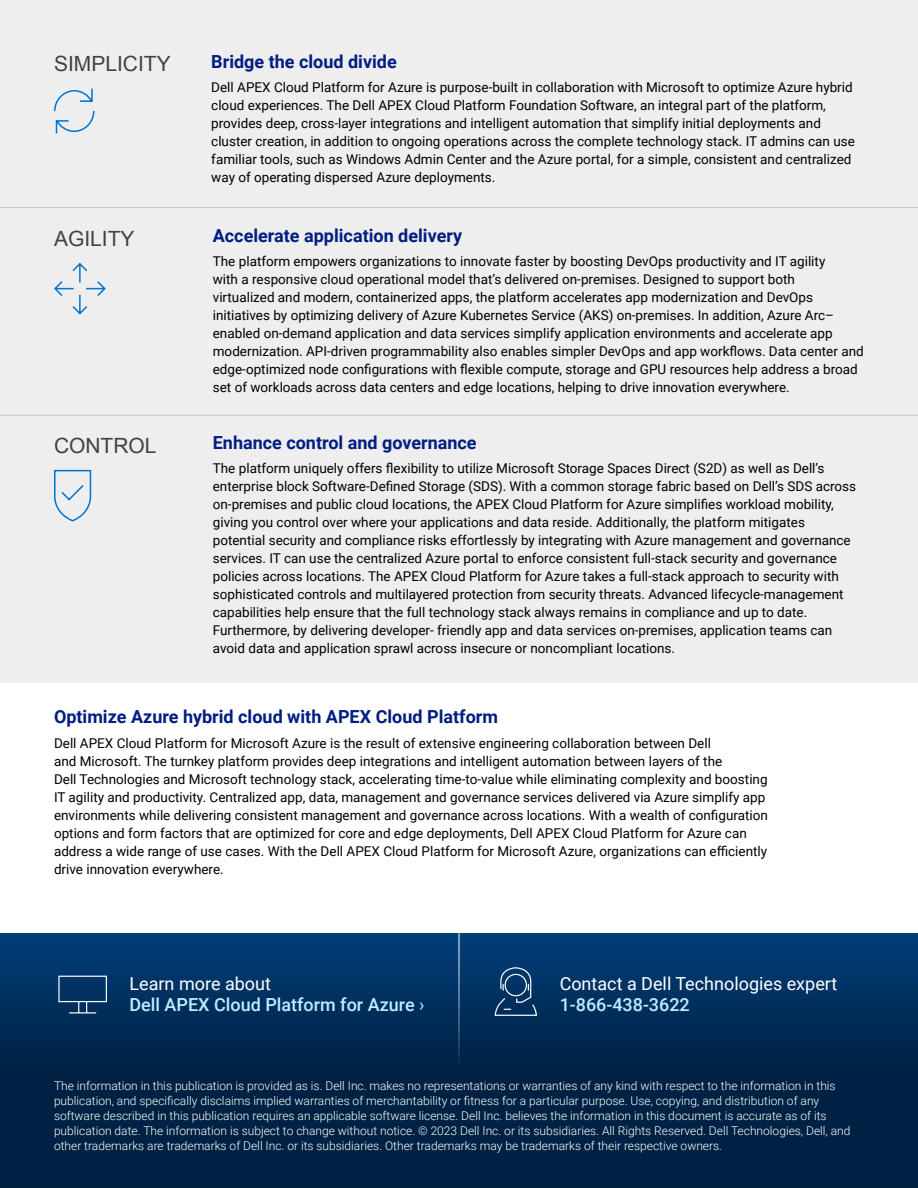
<style>
.page{position:relative;width:918px;height:1188px;background:#fff}
.page>*{position:absolute;margin:0;border:0;box-sizing:border-box;transform-origin:0 0}
.t1{font:21px "Arial";color:#424242}
.Body_Copy_Header{font:700 18px "Roboto";color:#001d82}
.t2{font:18px/21.6px "Roboto";color:#fff}
.t3{font:500 18px/21.6px "Roboto";color:#bceeff}
.Body_Copy{font:13.5px/18px "Roboto";color:#000}
.Small_Type___Page_Nu{font:300 12px/15px "Roboto";color:#fff}
.s1{font-weight:400;color:#fff}
.s2{font-weight:400}
.s3{font-weight:500;color:#bceeff}
</style>
<div class="page">
<img style="left:0;top:933px;width:918px;height:254px">
<div style="left:0;top:0;width:918px;height:683px;background:#eee"></div>
<hr style="left:459px;top:933px;width:1px;height:135px;background:#fff">
<hr style="left:0;top:415px;width:918px;height:1px;background:#c9cac8">
<hr style="left:0;top:207px;width:918px;height:1px;background:#c9cac8">
<svg style="left:54px;top:88px;width:41px;height:46px"></svg>
<svg style="left:54px;top:262px;width:52px;height:53px"></svg>
<svg style="left:494px;top:967px;width:44px;height:49px;background:#234e78"></svg>
<svg style="left:58px;top:975px;width:50px;height:39px;background:#1e4974"></svg>
<svg style="left:54px;top:469px;width:38px;height:53px"></svg>
<p class="t1" style="left:54px;top:50px;width:118px">SIMPLICITY</p>
<p class="t1" style="left:54px;top:224px;width:82px">AGILITY</p>
<p class="t1" style="left:54px;top:432px;width:104px">CONTROL</p>
<p class="Body_Copy_Header" style="left:211px;top:48px;width:187px">Bridge the cloud divide</p>
<p class="Body_Copy" style="left:211px;top:78px;width:645px">Dell APEX Cloud Platform for Azure is purpose-built in collaboration with Microsoft to optimize Azure hybrid cloud experiences. The Dell APEX Cloud Platform Foundation Software, an integral part of the platform, provides deep, cross-layer integrations and intelligent automation that simplify initial deployments and cluster creation, in addition to ongoing operations across the complete technology stack. IT admins can use familiar tools, such as Windows Admin Center and the Azure portal, for a simple, consistent and centralized way of operating dispersed Azure deployments.</p>
<p class="Body_Copy_Header" style="left:213px;top:223px;width:251px">Accelerate application delivery</p>
<p class="Body_Copy" style="left:213px;top:252px;width:652px">The platform empowers organizations to innovate faster by boosting DevOps productivity and IT agility<br>with a responsive cloud operational model that’s delivered on-premises. Designed to support both<br>virtualized and modern, containerized apps, the platform accelerates app modernization and DevOps initiatives by optimizing delivery of Azure Kubernetes Service (AKS) on-premises. In addition, Azure Arc– enabled on-demand application and data services simplify application environments and accelerate app modernization. API-driven programmability also enables simpler DevOps and app workflows. Data center and edge-optimized node configurations with flexible compute, storage and GPU resources help address a broad set of workloads across data centers and edge locations, helping to drive innovation everywhere.</p>
<p class="Body_Copy_Header" style="left:213px;top:430px;width:265px">Enhance control and governance</p>
<p class="Body_Copy" style="left:213px;top:459px;width:645px">The platform uniquely offers flexibility to utilize Microsoft Storage Spaces Direct (S2D) as well as Dell’s enterprise block Software-Defined Storage (SDS). With a common storage fabric based on Dell’s SDS across on-premises and public cloud locations, the APEX Cloud Platform for Azure simplifies workload mobility, giving you control over where your applications and data reside. Additionally, the platform mitigates potential security and compliance risks effortlessly by integrating with Azure management and governance services. IT can use the centralized Azure portal to enforce consistent full-stack security and governance policies across locations. The APEX Cloud Platform for Azure takes a full-stack approach to security with sophisticated controls and multilayered protection from security threats. Advanced lifecycle-management capabilities help ensure that the full technology stack always remains in compliance and up to date.<br>Furthermore, by delivering developer- friendly app and data services on-premises, application teams can avoid data and application sprawl across insecure or noncompliant locations.</p>
<p class="Body_Copy_Header" style="left:54px;top:704px;width:445px">Optimize Azure hybrid cloud with APEX Cloud Platform</p>
<p class="Body_Copy" style="left:54px;top:734px;width:715px">Dell APEX Cloud Platform for Microsoft Azure is the result of extensive engineering collaboration between Dell<br>and Microsoft. The turnkey platform provides deep integrations and intelligent automation between layers of the<br>Dell Technologies and Microsoft technology stack, accelerating time-to-value while eliminating complexity and boosting IT agility and productivity. Centralized app, data, management and governance services delivered via Azure simplify app environments while delivering consistent management and governance across locations. With a wealth of configuration options and form factors that are optimized for core and edge deployments, Dell APEX Cloud Platform for Azure can address a wide range of use cases. With the Dell APEX Cloud Platform for Microsoft Azure, organizations can efficiently drive innovation everywhere.</p>
<p class="t3" style="left:130px;top:972px;width:297px"><span class="s1">Learn more about<br></span>Dell APEX Cloud Platform for Azure <span class="s2">›</span></p>
<p class="t2" style="left:560px;top:972px;width:279px">Contact a Dell Technologies expert<br><span class="s3">1-866-438-3622</span></p>
<p class="Small_Type___Page_Nu" style="left:54px;top:1078px;width:798px">The information in this publication is provided as is. Dell Inc. makes no representations or warranties of any kind with respect to the information in this publication, and specifically disclaims implied warranties of merchantability or fitness for a particular purpose. Use, copying, and distribution of any software described in this publication requires an applicable software license. Dell Inc. believes the information in this document is accurate as of its publication date. The information is subject to change without notice. © 2023 Dell Inc. or its subsidiaries. All Rights Reserved. Dell Technologies, Dell, and other trademarks are trademarks of Dell Inc. or its subsidiaries. Other trademarks may be trademarks of their respective owners.</p>
</div>
